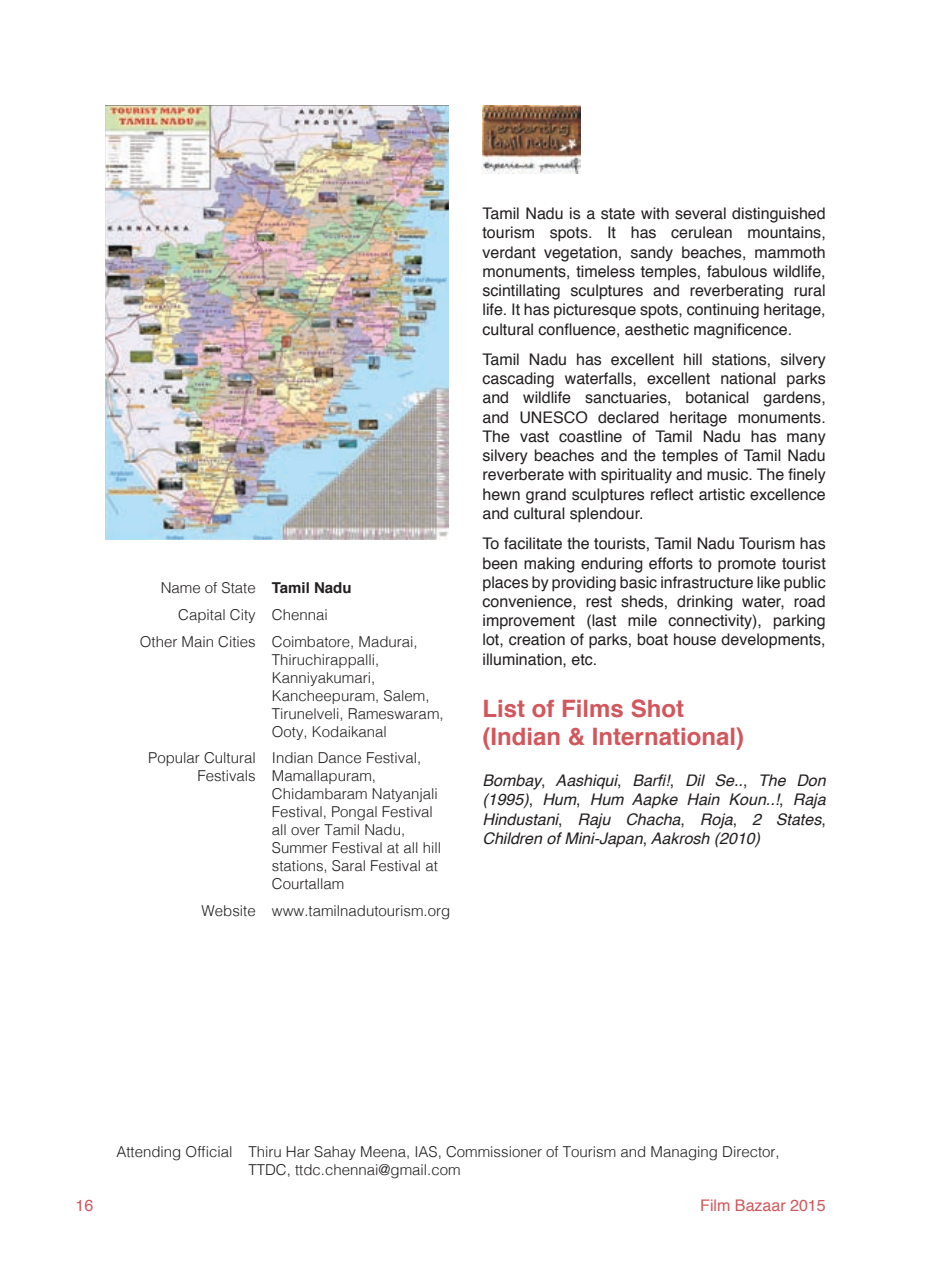
<style>
.page{position:relative;width:931px;height:1288px;background:#fff}
.page>*{position:absolute;margin:0;border:0;box-sizing:border-box;transform-origin:0 0}
.t1{font:700 24px/28.8px "Helvetica";color:#d2575c}
.t2{font:16px/19.2px "Helvetica";color:#231f20;text-align:justify}
.t3{font:italic 16px/19.2px "Helvetica";color:#231f20;text-align:justify}
.t4{font:16px "Helvetica";color:#d2575c}
.t5{font:300 15px/18px "Helvetica";color:#231f20}
.s1{font-weight:700}
.s2{font-style:normal}
</style>
<div class="page">
<img style="left:105px;top:105px;width:343px;height:434px">
<img style="left:482px;top:105px;width:98px;height:68px">
<p class="t5" style="left:161px;top:577px;width:192px">Name of State <span class="s1">Tamil Nadu</span></p>
<p class="t5" style="left:178px;top:604px;width:151px">Capital City Chennai</p>
<p class="t5" style="left:140px;top:631px;width:279px">Other Main Cities Coimbatore, Madurai,</p>
<p class="t5" style="left:272px;top:649px;width:173px">Thiruchirappalli,<br>Kanniyakumari,<br>Kancheepuram, Salem,<br>Tirunelveli, Rameswaram,<br>Ooty, Kodaikanal</p>
<p class="t5" style="left:148px;top:748px;width:109px;text-align:right">Popular Cultural<br>Festivals</p>
<p class="t5" style="left:272px;top:748px;width:171px">Indian Dance Festival,<br>Mamallapuram,<br>Chidambaram Natyanjali<br>Festival, Pongal Festival all over Tamil Nadu,<br>Summer Festival at all hill stations, Saral Festival at<br>Courtallam</p>
<p class="t5" style="left:201px;top:900px;width:250px">Website www.tamilnadutourism.org</p>
<p class="t2" style="left:482px;top:204px;width:344px">Tamil Nadu is a state with several distinguished tourism spots. It has cerulean mountains, verdant vegetation, sandy beaches, mammoth monuments, timeless temples, fabulous wildlife, scintillating sculptures and reverberating rural life. It has picturesque spots, continuing heritage, cultural confluence, aesthetic magnificence.</p>
<p class="t2" style="left:482px;top:350px;width:344px">Tamil Nadu has excellent hill stations, silvery cascading waterfalls, excellent national parks and wildlife sanctuaries, botanical gardens, and UNESCO declared heritage monuments.<br>The vast coastline of Tamil Nadu has many silvery beaches and the temples of Tamil Nadu reverberate with spirituality and music. The finely hewn grand sculptures reflect artistic excellence and cultural splendour.</p>
<p class="t2" style="left:482px;top:534px;width:344px">To facilitate the tourists, Tamil Nadu Tourism has been making enduring efforts to promote tourist places by providing basic infrastructure like public convenience, rest sheds, drinking water, road improvement (last mile connectivity), parking lot, creation of parks, boat house developments, illumination, etc.</p>
<h1 class="t1" style="left:482px;top:694px;width:263px">List of Films Shot (Indian &amp; International)</h1>
<p class="t3" style="left:482px;top:771px;width:344px">Bombay<span class="s2">,</span> Aashiqui<span class="s2">,</span> Barfi!<span class="s2">,</span> Dil Se..<span class="s2">,</span> The Don (1995)<span class="s2">,</span> Hum<span class="s2">,</span> Hum Aapke Hain Koun..!<span class="s2">,</span> Raja Hindustani<span class="s2">,</span> Raju Chacha<span class="s2">,</span> Roja<span class="s2">,</span> 2 States<span class="s2">, </span>Children of Mini-Japan<span class="s2">,</span> Aakrosh (2010)</p>
<p class="t5" style="left:248px;top:1141px;width:532px;text-indent:-132px">Attending Official Thiru Har Sahay Meena, IAS, Commissioner of Tourism and Managing Director,<br>TTDC, ttdc.chennai@gmail.com</p>
<p class="t4" style="left:75px;top:1193px;width:19px">16</p>
<p class="t4" style="left:700px;top:1193px;width:127px">Film Bazaar 2015</p>
</div>
